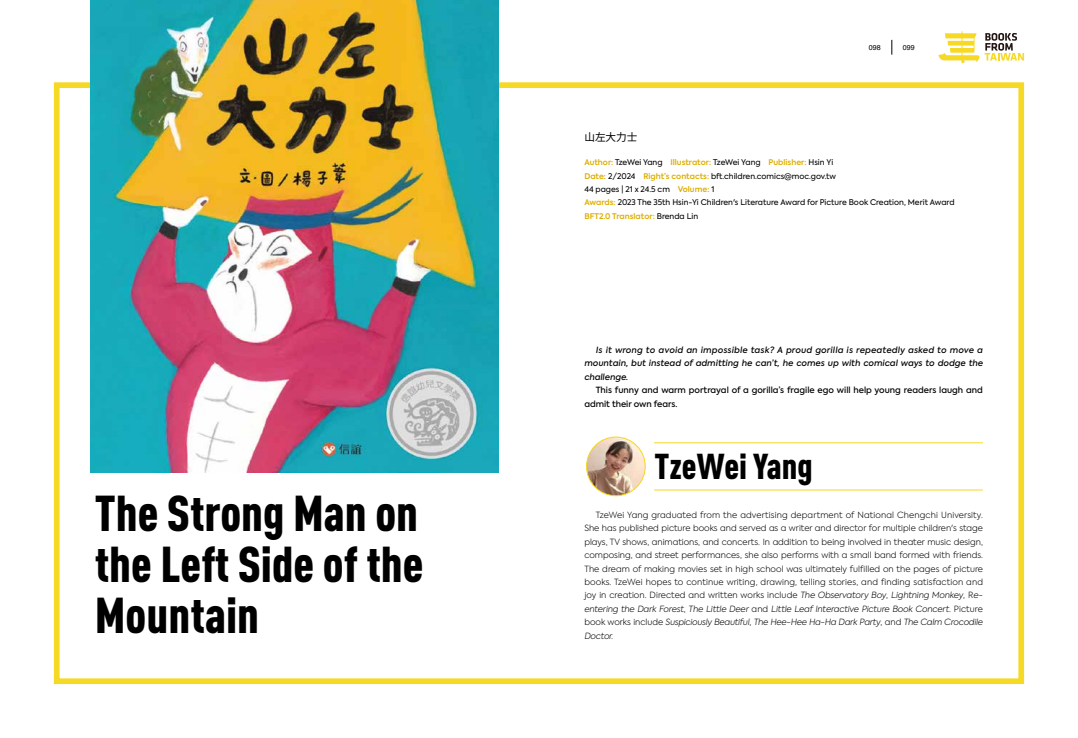
<style>
.page{position:relative;width:1078px;height:738px;background:#fff}
.page>*{position:absolute;margin:0;border:0;box-sizing:border-box;transform-origin:0 0}
.t1{font:900 49.6px/51px "DIN Cond";color:#000;text-align:justify}
.t2{font:900 35.4px "DIN Cond";color:#000}
.t3{font:10.6px "Source Han Sans TC";color:#000}
.t4{font:300 8.5px/13.5px "Axiforma";letter-spacing:.01em;color:#000;text-align:justify}
.t5{font:italic 500 8.5px/13.5px "Axiforma";letter-spacing:.01em;color:#000;text-align:justify}
.t6{font:500 8.5px/13.5px "Axiforma";color:#000}
.t7{font:7.8px/13.5px "Axiforma";color:#000}
.t8{font:7.1px "Helvetica";color:#000}
.s1{font-weight:600;color:#deae00}
.s2{font-style:italic}
</style>
<div class="page">
<div style="left:54px;top:82px;width:969px;height:601px;border:6px solid #f5d925"></div>
<img style="left:90px;top:0;width:408px;height:472px">
<hr style="left:654px;top:442px;width:328px;height:1px;background:#f5d925">
<hr style="left:654px;top:489px;width:328px;height:1px;background:#f5d925">
<img style="left:586px;top:436px;width:59px;height:59px;border-radius:29px">
<div style="left:586px;top:436px;width:59px;height:59px;border:1px solid #f5d925;border-radius:50%"></div>
<svg style="left:891px;top:40px;width:1px;height:15px"></svg>
<svg style="left:938px;top:31px;width:85px;height:32px"></svg>
<h1 class="t1" style="left:95px;top:485px;width:330px">The Strong Man on the Left Side of the Mountain</h1>
<p class="t8" style="left:868px;top:42px;width:13px">098</p>
<p class="t8" style="left:902px;top:42px;width:13px">099</p>
<p class="t3" style="left:584px;top:131px;width:55px">山左大力士</p>
<p class="t7" style="left:584px;top:155px;width:371px"><span class="s1">Author:</span> TzeWei Yang <span class="s1">Illustrator:</span> TzeWei Yang <span class="s1">Publisher:</span> Hsin Yi<br><span class="s1">Date:</span> 2/2024 <span class="s1">Right’s contacts:</span> bft.children.comics@moc.gov.tw<br>44 pages | 21 x 24.5 cm <span class="s1">Volume:</span> 1<br><span class="s1">Awards:</span> 2023 The 35th Hsin-Yi Children's Literature Award for Picture Book Creation, Merit Award <span class="s1">BFT2.0 Translator:</span> Brenda Lin</p>
<p class="t5" style="left:584px;top:343px;width:400px;text-indent:11px">Is it wrong to avoid an impossible task? A proud gorilla is repeatedly asked to move a mountain, but instead of admitting he can’t, he comes up with comical ways to dodge the challenge.</p>
<p class="t6" style="left:584px;top:383px;width:400px;text-indent:11px">This funny and warm portrayal of a gorilla’s fragile ego will help young readers laugh and admit their own fears.</p>
<h2 class="t2" style="left:654px;top:444px;width:160px">TzeWei Yang</h2>
<p class="t4" style="left:584px;top:507px;width:400px;text-indent:11px">TzeWei Yang graduated from the advertising department of National Chengchi University.<br>She has published picture books and served as a writer and director for multiple children's stage plays, TV shows, animations, and concerts. In addition to being involved in theater music design, composing, and street performances, she also performs with a small band formed with friends.<br>The dream of making movies set in high school was ultimately fulfilled on the pages of picture books. TzeWei hopes to continue writing, drawing, telling stories, and finding satisfaction and joy in creation. Directed and written works include <span class="s2">The Observatory Boy</span>, <span class="s2">Lightning Monkey</span>, R<span class="s2">e&shy;entering the Dark Forest</span>, <span class="s2">The Little Deer</span> and <span class="s2">Little Leaf Interactive Picture Book Concert</span>. Picture book works include <span class="s2">Suspiciously Beautiful</span>, <span class="s2">The Hee-Hee Ha-Ha Dark Party</span>, and <span class="s2">The Calm Crocodile Doctor.</span></p>
</div>
